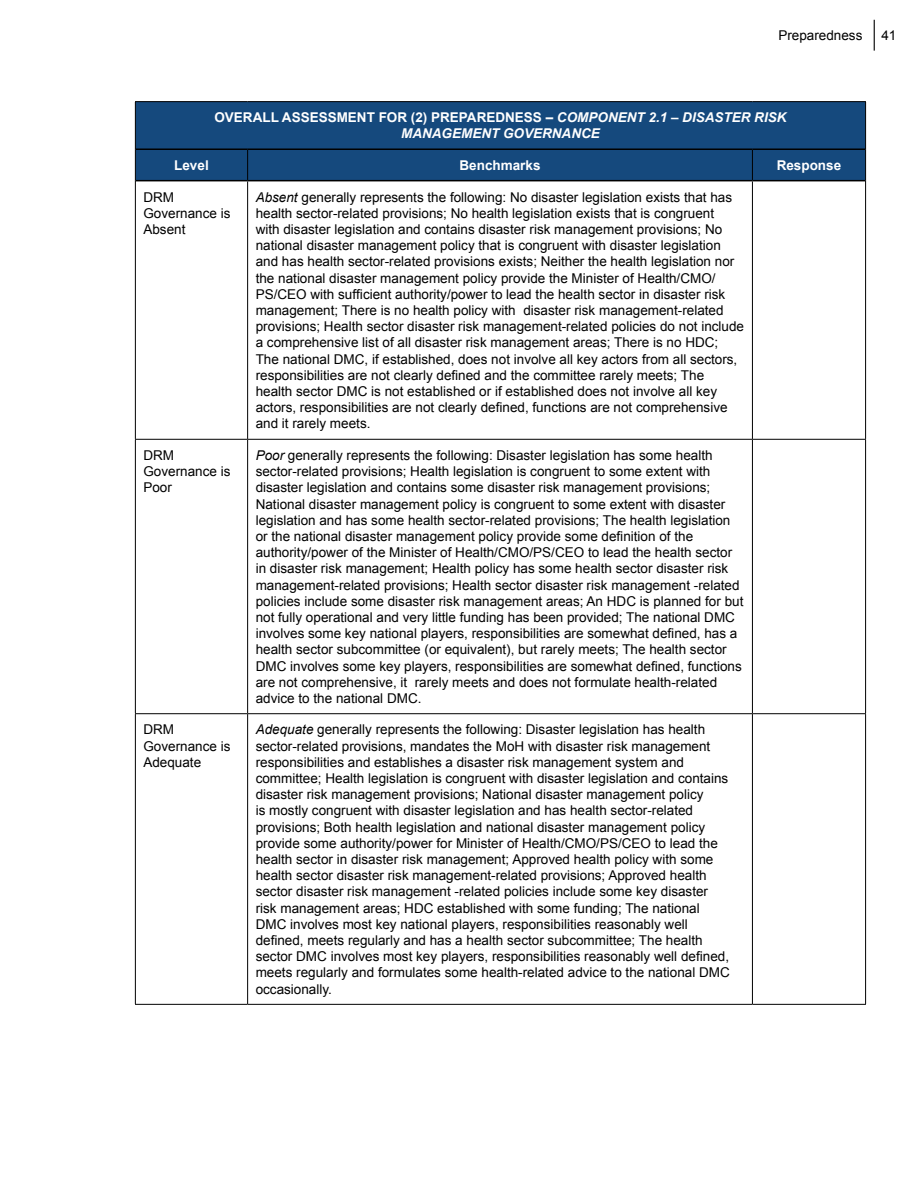
<style>
.page{position:relative;width:918px;height:1188px;background:#fff}
.page>*{position:absolute;margin:0;border:0;box-sizing:border-box;transform-origin:0 0}
.t1{font:13.5px/16.2px "Arial";color:#000}
.t2{font:italic 700 13.5px/16.2px "Arial";color:#fff;text-align:center}
.t3{font:700 13.5px "Arial";color:#fff}
.s1{font-style:normal}
.s2{font-style:italic}
</style>
<div class="page">
<hr style="left:874px;top:20px;width:1px;height:31px;background:#000">
<div style="left:136px;top:102px;width:729px;height:78px;background:#15497d"></div>
<hr style="left:135px;top:101px;width:113px;height:1px;background:#000">
<hr style="left:135px;top:102px;width:1px;height:47px;background:#000">
<hr style="left:248px;top:101px;width:504px;height:1px;background:#000">
<hr style="left:752px;top:101px;width:114px;height:1px;background:#000">
<hr style="left:865px;top:102px;width:1px;height:47px;background:#000">
<hr style="left:135px;top:149px;width:1px;height:32px;background:#000">
<hr style="left:247px;top:150px;width:1px;height:30px;background:#000">
<hr style="left:752px;top:150px;width:1px;height:30px;background:#000">
<hr style="left:865px;top:149px;width:1px;height:32px;background:#000">
<hr style="left:135px;top:181px;width:1px;height:258px;background:#000">
<hr style="left:247px;top:181px;width:1px;height:258px;background:#000">
<hr style="left:752px;top:181px;width:1px;height:258px;background:#000">
<hr style="left:865px;top:181px;width:1px;height:258px;background:#000">
<hr style="left:135px;top:439px;width:113px;height:1px;background:#000">
<hr style="left:135px;top:440px;width:1px;height:273px;background:#000">
<hr style="left:248px;top:439px;width:504px;height:1px;background:#000">
<hr style="left:247px;top:440px;width:1px;height:273px;background:#000">
<hr style="left:752px;top:439px;width:114px;height:1px;background:#000">
<hr style="left:752px;top:440px;width:1px;height:273px;background:#000">
<hr style="left:865px;top:440px;width:1px;height:273px;background:#000">
<hr style="left:135px;top:713px;width:113px;height:1px;background:#000">
<hr style="left:135px;top:714px;width:1px;height:290px;background:#000">
<hr style="left:248px;top:713px;width:504px;height:1px;background:#000">
<hr style="left:247px;top:714px;width:1px;height:290px;background:#000">
<hr style="left:752px;top:713px;width:114px;height:1px;background:#000">
<hr style="left:752px;top:714px;width:1px;height:290px;background:#000">
<hr style="left:865px;top:714px;width:1px;height:290px;background:#000">
<hr style="left:135px;top:1004px;width:113px;height:1px;background:#000">
<hr style="left:248px;top:1004px;width:504px;height:1px;background:#000">
<hr style="left:752px;top:1004px;width:114px;height:1px;background:#000">
<hr style="left:136px;top:149px;width:112px;height:1px;background:#000">
<hr style="left:248px;top:149px;width:504px;height:1px;background:#000">
<hr style="left:752px;top:149px;width:113px;height:1px;background:#000">
<hr style="left:136px;top:180px;width:112px;height:1px;background:#000">
<hr style="left:248px;top:180px;width:504px;height:1px;background:#000">
<hr style="left:752px;top:180px;width:113px;height:1px;background:#000">
<p class="t1" style="left:778px;top:27px;width:86px">Preparedness</p>
<p class="t1" style="left:881px;top:27px;width:17px">41</p>
<p class="t2" style="left:214px;top:110px;width:574px"><span class="s1">OVERALL ASSESSMENT FOR (2) PREPAREDNESS –</span> COMPONENT 2.1 – DISASTER RISK<br>MANAGEMENT GOVERNANCE</p>
<p class="t3" style="left:174px;top:156px;width:36px">Level</p>
<p class="t3" style="left:460px;top:156px;width:83px">Benchmarks</p>
<p class="t3" style="left:777px;top:156px;width:66px">Response</p>
<p class="t1" style="left:143px;top:189px;width:89px">DRM<br>Governance is<br>Absent</p>
<p class="t1" style="left:256px;top:189px;width:490px"><span class="s2">Absent</span> generally represents the following: No disaster legislation exists that has health sector-related provisions; No health legislation exists that is congruent<br>with disaster legislation and contains disaster risk management provisions; No national disaster management policy that is congruent with disaster legislation and has health sector-related provisions exists; Neither the health legislation nor the national disaster management policy provide the Minister of Health/CMO/ PS/CEO with sufficient authority/power to lead the health sector in disaster risk management; There is no health policy with disaster risk management-related provisions; Health sector disaster risk management-related policies do not include a comprehensive list of all disaster risk management areas; There is no HDC; The national DMC, if established, does not involve all key actors from all sectors, responsibilities are not clearly defined and the committee rarely meets; The health sector DMC is not established or if established does not involve all key actors, responsibilities are not clearly defined, functions are not comprehensive and it rarely meets.</p>
<p class="t1" style="left:143px;top:447px;width:89px">DRM<br>Governance is<br>Poor</p>
<p class="t1" style="left:256px;top:447px;width:489px"><span class="s2">Poor</span> generally represents the following: Disaster legislation has some health sector-related provisions; Health legislation is congruent to some extent with disaster legislation and contains some disaster risk management provisions; National disaster management policy is congruent to some extent with disaster legislation and has some health sector-related provisions; The health legislation or the national disaster management policy provide some definition of the authority/power of the Minister of Health/CMO/PS/CEO to lead the health sector in disaster risk management; Health policy has some health sector disaster risk management-related provisions; Health sector disaster risk management -related policies include some disaster risk management areas; An HDC is planned for but not fully operational and very little funding has been provided; The national DMC involves some key national players, responsibilities are somewhat defined, has a health sector subcommittee (or equivalent), but rarely meets; The health sector DMC involves some key players, responsibilities are somewhat defined, functions are not comprehensive, it rarely meets and does not formulate health-related advice to the national DMC.</p>
<p class="t1" style="left:143px;top:722px;width:89px">DRM<br>Governance is<br>Adequate</p>
<p class="t1" style="left:256px;top:722px;width:476px"><span class="s2">Adequate</span> generally represents the following: Disaster legislation has health sector-related provisions, mandates the MoH with disaster risk management responsibilities and establishes a disaster risk management system and committee; Health legislation is congruent with disaster legislation and contains disaster risk management provisions; National disaster management policy<br>is mostly congruent with disaster legislation and has health sector-related provisions; Both health legislation and national disaster management policy provide some authority/power for Minister of Health/CMO/PS/CEO to lead the health sector in disaster risk management; Approved health policy with some health sector disaster risk management-related provisions; Approved health sector disaster risk management -related policies include some key disaster risk management areas; HDC established with some funding; The national DMC involves most key national players, responsibilities reasonably well defined, meets regularly and has a health sector subcommittee; The health sector DMC involves most key players, responsibilities reasonably well defined, meets regularly and formulates some health-related advice to the national DMC occasionally.</p>
</div>
